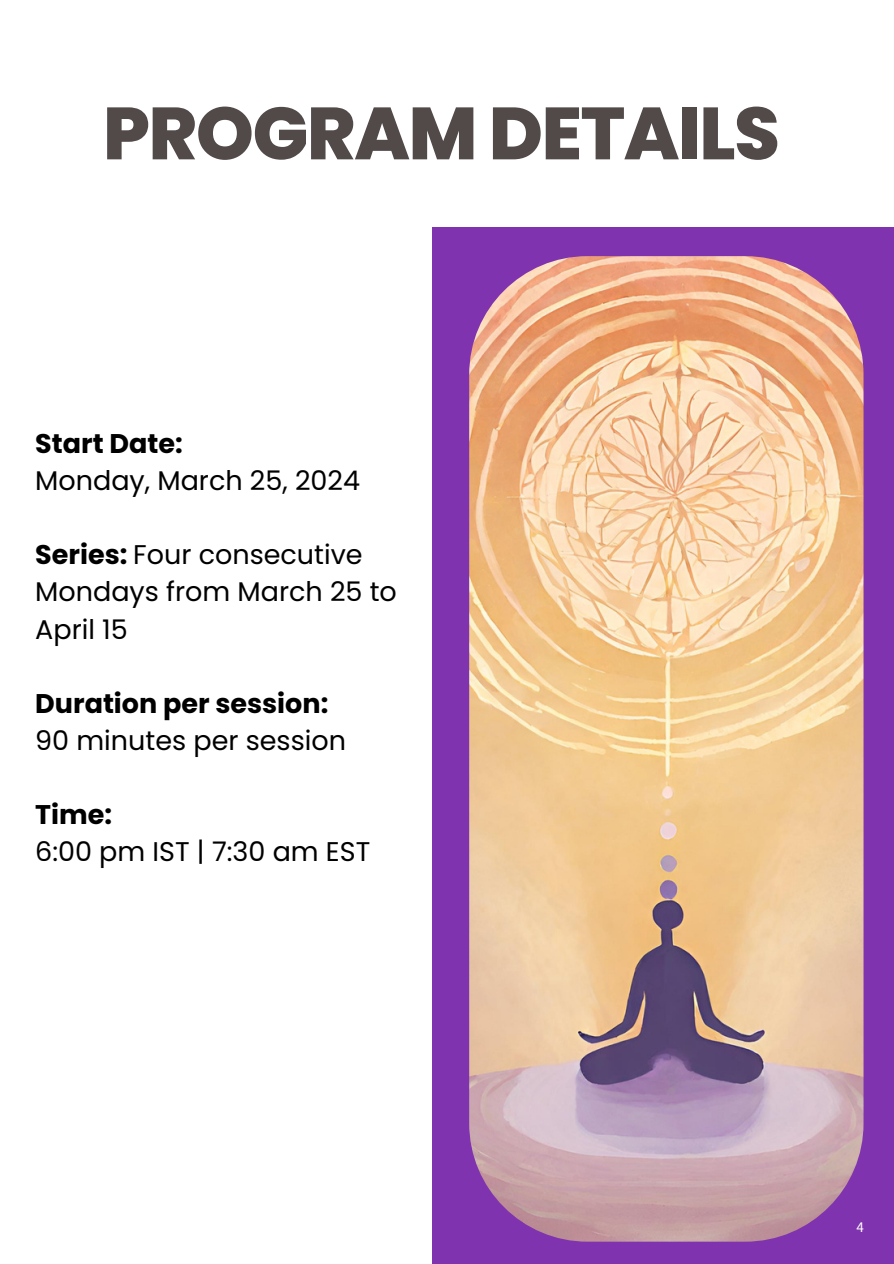
<style>
.page{position:relative;width:894px;height:1264px;background:#fff}
.page>*{position:absolute;margin:0;border:0;box-sizing:border-box;transform-origin:0 0}
.t1{font:800 73.65px "Poppins";letter-spacing:-.02em;color:#524949}
.t2{font:27px/37.2px "Poppins";color:#000}
.t3{font:700 27px "Poppins";color:#000}
.t4{font:15px "Source Sans Pro";color:#fff}
.s1{font-weight:700}
</style>
<div class="page">
<div style="left:432px;top:228px;width:461px;height:1035px;background:#8033af"></div>
<img style="left:469px;top:256px;width:394px;height:985px;border-radius:118px">
<p class="t1" style="left:103px;top:82px;width:678px">PROGRAM DETAILS</p>
<p class="t3" style="left:35px;top:424px;width:149px">Start Date:</p>
<p class="t2" style="left:35px;top:462px;width:326px">Monday, March 25, 2024</p>
<p class="t2" style="left:35px;top:536px;width:363px"><span class="s1">Series:</span> Four consecutive<br>Mondays from March 25 to<br>April 15</p>
<p class="t3" style="left:35px;top:684px;width:294px">Duration per session:</p>
<p class="t2" style="left:35px;top:722px;width:312px">90 minutes per session</p>
<p class="t3" style="left:35px;top:796px;width:78px">Time:</p>
<p class="t2" style="left:35px;top:833px;width:336px">6:00 pm IST | 7:30 am EST</p>
<p class="t4" style="left:856px;top:1217px;width:9px">4</p>
</div>
